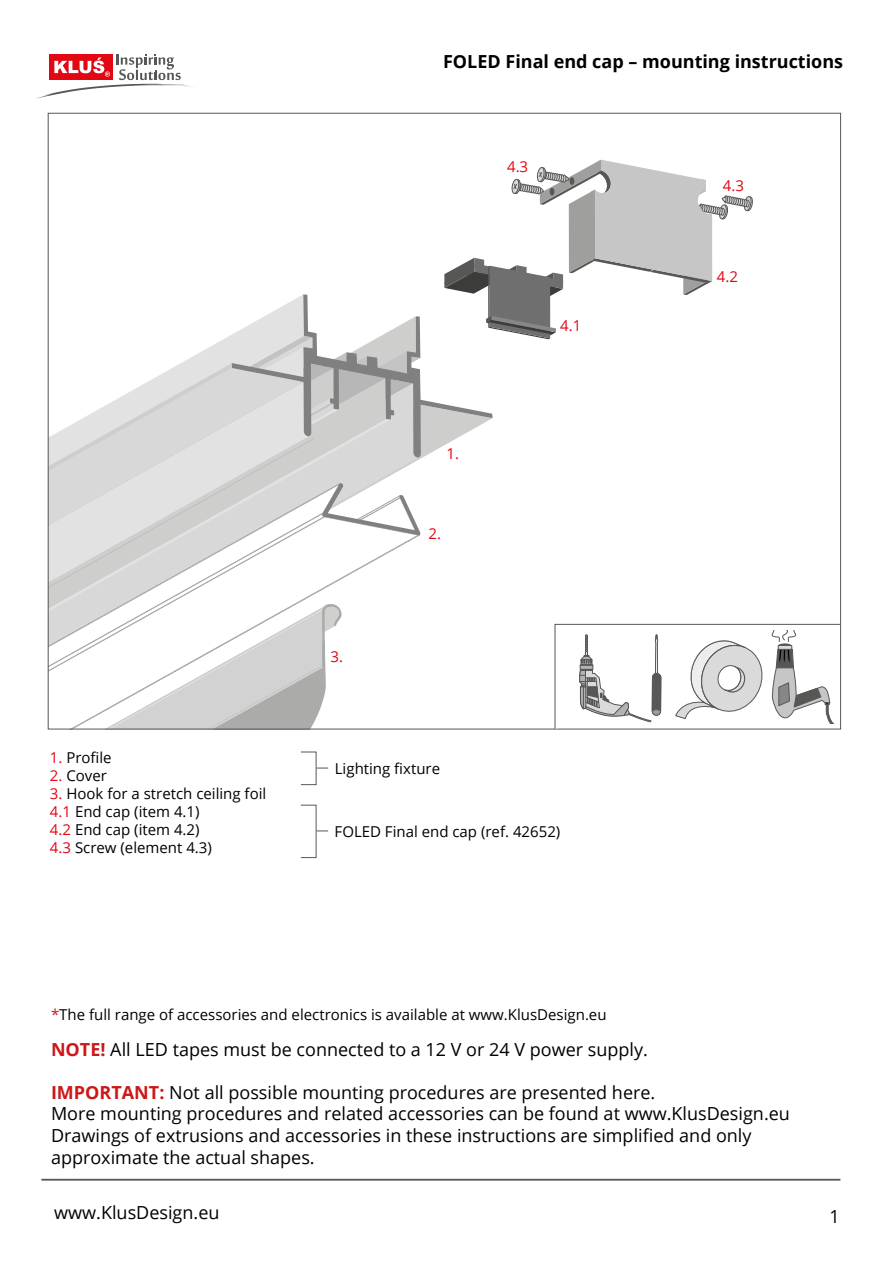
<style>
.page{position:relative;width:893px;height:1263px;background:#fff}
.page>*{position:absolute;margin:0;border:0;box-sizing:border-box;transform-origin:0 0}
.t1{font:18px/21.6px "Open Sans";color:#000}
.t2{font:700 18px "Open Sans";color:#000}
.t3{font:15px/18px "Open Sans";color:#000}
.t4{font:15px "Open Sans";color:#e30613}
.s1{color:#e30613}
.s2{color:#cd1719}
.s3{font-weight:700;color:#cd1719}
</style>
<div class="page">
<svg style="left:36px;top:54px;width:155px;height:45px"></svg>
<svg style="left:182px;top:347px;width:50px;height:16px"></svg>
<svg style="left:50px;top:363px;width:182px;height:75px"></svg>
<svg style="left:323px;top:483px;width:97px;height:52px"></svg>
<svg style="left:50px;top:439px;width:263px;height:165px;fill:#ddd"></svg>
<svg style="left:232px;top:160px;width:521px;height:297px"></svg>
<svg style="left:50px;top:604px;width:292px;height:123px"></svg>
<svg style="left:554px;top:487px;width:287px;height:243px"></svg>
<div style="left:42px;top:1179px;width:798px;height:1px;border:1px solid #575756"></div>
<svg style="left:316px;top:830px;width:12px;height:1px"></svg>
<svg style="left:316px;top:768px;width:12px;height:1px"></svg>
<p class="t2" style="left:443px;top:49px;width:402px">FOLED Final end cap – mounting instructions</p>
<p class="t3" style="left:50px;top:748px;width:63px"><span class="s1">1.</span> Profile</p>
<p class="t3" style="left:50px;top:766px;width:59px"><span class="s1">2.</span> Cover</p>
<p class="t3" style="left:50px;top:784px;width:218px"><span class="s1">3.</span> Hook for a stretch ceiling foil<br><span class="s1">4.1</span> End cap (item 4.1)<br><span class="s1">4.2</span> End cap (item 4.2)<br><span class="s1">4.3</span> Screw (element 4.3)</p>
<p class="t4" style="left:507px;top:156px;width:23px">4.3</p>
<p class="t4" style="left:446px;top:443px;width:14px">1.</p>
<p class="t4" style="left:331px;top:646px;width:14px">3.</p>
<p class="t4" style="left:428px;top:523px;width:14px">2.</p>
<p class="t3" style="left:335px;top:759px;width:107px">Lighting fixture</p>
<p class="t4" style="left:560px;top:316px;width:23px">4.1</p>
<p class="t3" style="left:335px;top:822px;width:227px">FOLED Final end cap (ref. 42652)</p>
<p class="t3" style="left:51px;top:1005px;width:557px"><span class="s2">*</span>The full range of accessories and electronics is available at www.KlusDesign.eu</p>
<p class="t4" style="left:723px;top:175px;width:23px">4.3</p>
<p class="t4" style="left:717px;top:266px;width:23px">4.2</p>
<p class="t1" style="left:51px;top:1038px;width:598px"><span class="s3">NOTE!</span> All LED tapes must be connected to a 12 V or 24 V power supply.</p>
<p class="t1" style="left:51px;top:1081px;width:740px"><span class="s3">IMPORTANT:</span> Not all possible mounting procedures are presented here.<br>More mounting procedures and related accessories can be found at www.KlusDesign.eu Drawings of extrusions and accessories in these instructions are simplified and only approximate the actual shapes.</p>
<p class="t1" style="left:54px;top:1201px;width:167px">www.KlusDesign.eu</p>
<p class="t1" style="left:829px;top:1205px;width:12px">1</p>
</div>
